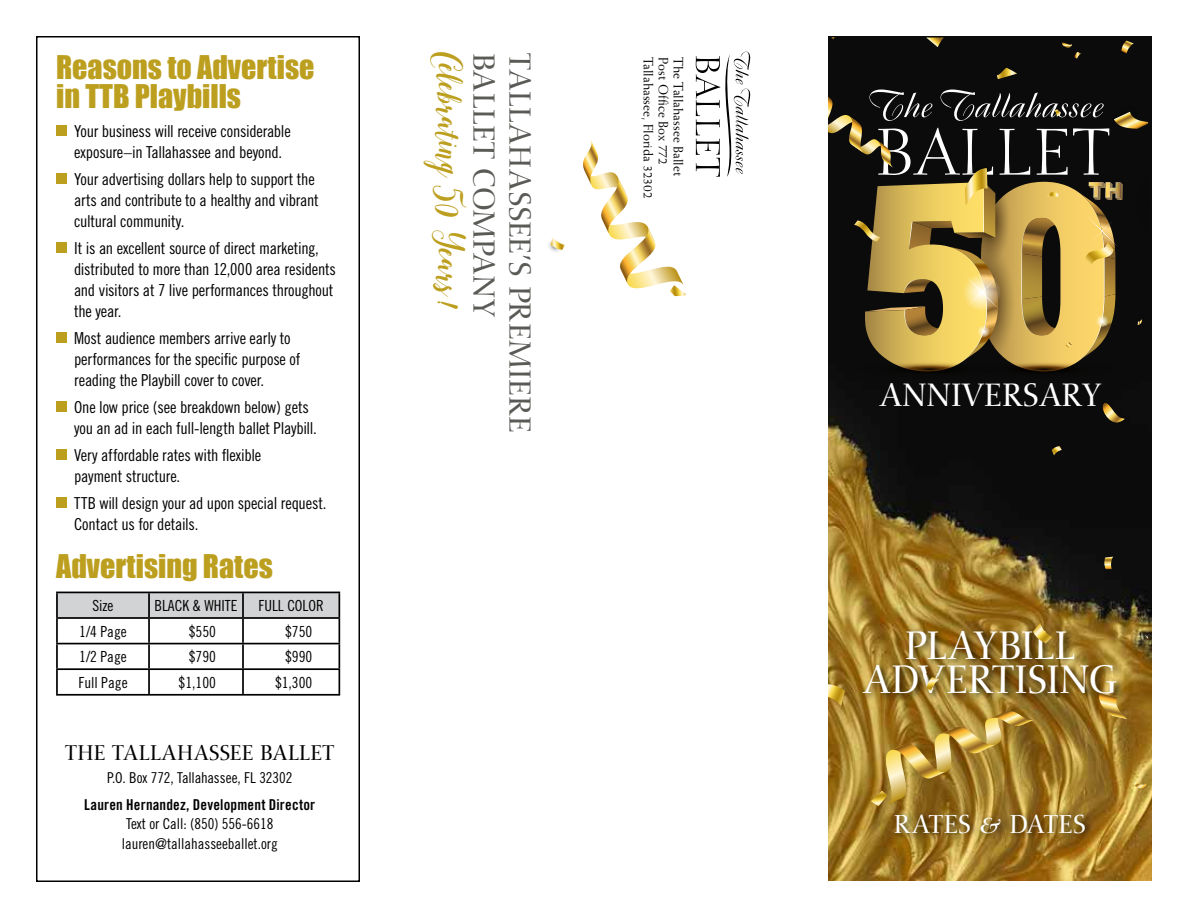
<style>
.page{position:relative;width:1188px;height:918px;background:#fff}
.page>*{position:absolute;margin:0;border:0;box-sizing:border-box;transform-origin:0 0}
.t1{font:45px "austtria";color:#bd9f20}
.t2{font:39px/34.8px "Nofret";letter-spacing:-.005em;color:#fff;text-align:center}
.t3{font:31.8px "Nofret";color:#fff}
.t4{font:30px/28.5px "Impact";color:#bd9f20}
.t5{font:30px "Nofret";letter-spacing:.01em;color:#5a5a56}
.t6{font:25.5px "Nofret";letter-spacing:-.01em;color:#fff}
.t7{font:21px "Nofret";letter-spacing:.015em;color:#000}
.t8{font:16.5px/21px "Trade Gothic Cond Eighteen";letter-spacing:-.015em;color:#000}
.t9{font:15.3px "Trade Gothic Cond Eighteen";color:#000}
.t10{font:15px/19.5px "Trade Gothic Cond Eighteen";color:#000}
.t11{font:15px "Trade Gothic Bold Cond Twenty";letter-spacing:.01em;color:#000}
.t12{font:13.5px "Weiss";color:#000}
</style>
<div class="page">
<img style="left:828px;top:36px;width:324px;height:844px">
<svg style="left:696px;top:52px;width:54px;height:125px"></svg>
<div style="left:860px;top:626px;width:265px;height:215px;background:#000;opacity:.75"></div>
<div style="left:36px;top:36px;width:324px;height:846px;border:2px solid #000"></div>
<div style="left:56px;top:125px;width:10px;height:11px;background:#bd9f20"></div>
<div style="left:56px;top:173px;width:10px;height:11px;background:#bd9f20"></div>
<div style="left:56px;top:242px;width:10px;height:11px;background:#bd9f20"></div>
<div style="left:56px;top:332px;width:10px;height:11px;background:#bd9f20"></div>
<div style="left:56px;top:401px;width:10px;height:11px;background:#bd9f20"></div>
<div style="left:56px;top:449px;width:10px;height:11px;background:#bd9f20"></div>
<div style="left:56px;top:497px;width:10px;height:11px;background:#bd9f20"></div>
<hr style="left:56px;top:592px;width:93px;height:1px;background:#000">
<hr style="left:56px;top:593px;width:2px;height:24px;background:#000">
<hr style="left:56px;top:617px;width:93px;height:2px;background:#000">
<hr style="left:56px;top:619px;width:2px;height:24px;background:#000">
<hr style="left:56px;top:643px;width:93px;height:1px;background:#000">
<hr style="left:56px;top:644px;width:2px;height:24px;background:#000">
<hr style="left:56px;top:668px;width:93px;height:2px;background:#000">
<hr style="left:56px;top:670px;width:2px;height:24px;background:#000">
<svg style="left:57px;top:592px;width:283px;height:102px"></svg>
<hr style="left:243px;top:694px;width:97px;height:2px;background:#000">
<hr style="left:56px;top:694px;width:93px;height:2px;background:#000">
<hr style="left:149px;top:694px;width:94px;height:2px;background:#000">
<svg style="left:828px;top:684px;width:17px;height:22px"></svg>
<svg style="left:1052px;top:446px;width:10px;height:9px"></svg>
<svg style="left:926px;top:38px;width:18px;height:9px"></svg>
<svg style="left:1061px;top:43px;width:20px;height:16px"></svg>
<svg style="left:1121px;top:41px;width:13px;height:13px"></svg>
<svg style="left:1104px;top:557px;width:9px;height:12px"></svg>
<svg style="left:997px;top:68px;width:20px;height:11px"></svg>
<svg style="left:1134px;top:783px;width:12px;height:7px"></svg>
<svg style="left:1097px;top:693px;width:30px;height:26px"></svg>
<svg style="left:871px;top:711px;width:165px;height:95px;background:#ad8938"></svg>
<svg style="left:1144px;top:634px;width:4px;height:6px"></svg>
<svg style="left:1099px;top:403px;width:26px;height:22px"></svg>
<svg style="left:1033px;top:623px;width:19px;height:20px"></svg>
<svg style="left:828px;top:90px;width:320px;height:288px;background:#685933"></svg>
<svg style="left:924px;top:673px;width:15px;height:18px"></svg>
<svg style="left:583px;top:140px;width:103px;height:156px"></svg>
<svg style="left:548px;top:238px;width:17px;height:14px"></svg>
<h3 class="t4" style="left:56px;top:52px;width:260px">Reasons to Advertise in TTB Playbills</h3>
<p class="t8" style="left:74px;top:120px;width:218px">Your business will receive considerable exposure–in Tallahassee and beyond.</p>
<p class="t8" style="left:74px;top:168px;width:246px">Your advertising dollars help to support the arts and contribute to a healthy and vibrant cultural community.</p>
<p class="t8" style="left:74px;top:237px;width:263px">It is an excellent source of direct marketing, distributed to more than 12,000 area residents and visitors at 7 live performances throughout the year.</p>
<p class="t8" style="left:74px;top:327px;width:228px">Most audience members arrive early to performances for the specific purpose of reading the Playbill cover to cover.</p>
<p class="t8" style="left:74px;top:396px;width:244px">One low price (see breakdown below) gets you an ad in each full-length ballet Playbill.</p>
<p class="t8" style="left:74px;top:444px;width:189px">Very affordable rates with flexible payment structure.</p>
<p class="t8" style="left:74px;top:492px;width:254px">TTB will design your ad upon special request.<br>Contact us for details.</p>
<h3 class="t4" style="left:56px;top:551px;width:218px">Advertising Rates</h3>
<p class="t9" style="left:92px;top:597px;width:23px">Size</p>
<p class="t9" style="left:154px;top:597px;width:85px">BLACK &amp; WHITE</p>
<p class="t9" style="left:258px;top:597px;width:67px">FULL COLOR</p>
<p class="t9" style="left:79px;top:622px;width:49px">1/4 Page</p>
<p class="t9" style="left:189px;top:622px;width:29px">$550</p>
<p class="t9" style="left:285px;top:622px;width:29px">$750</p>
<p class="t9" style="left:79px;top:648px;width:49px">1/2 Page</p>
<p class="t9" style="left:189px;top:648px;width:29px">$790</p>
<p class="t9" style="left:285px;top:648px;width:29px">$990</p>
<p class="t9" style="left:78px;top:673px;width:51px">Full Page</p>
<p class="t9" style="left:179px;top:673px;width:39px">$1,100</p>
<p class="t9" style="left:275px;top:673px;width:39px">$1,300</p>
<p class="t7" style="left:65px;top:741px;width:271px">THE TALLAHASSEE BALLET</p>
<p class="t10" style="left:107px;top:768px;width:187px">P.O. Box 772, Tallahassee, FL 32302</p>
<p class="t11" style="left:84px;top:795px;width:233px">Lauren Hernandez, Development Director</p>
<p class="t10" style="left:122px;top:814px;width:158px">Text or Call: (850) 556-6618 lauren@tallahasseeballet.org</p>
<h1 class="t1" style="left:479px;top:53px;width:259px;rotate:90deg">Celebrating 50 Years!</h1>
<h3 class="t5" style="left:501px;top:53px;width:266px;rotate:90deg">BALLET COMPANY</h3>
<h3 class="t5" style="left:537px;top:53px;width:382px;rotate:90deg">TALLAHASSEE’S PREMIERE</h3>
<p class="t12" style="left:656px;top:57px;width:143px;rotate:90deg">Tallahassee, Florida 32302</p>
<p class="t12" style="left:671px;top:57px;width:109px;rotate:90deg">Post Office Box 772</p>
<p class="t12" style="left:686px;top:57px;width:120px;rotate:90deg">The Tallahassee Ballet</p>
<h3 class="t3" style="left:880px;top:376px;width:223px">ANNIVERSARY</h3>
<h2 class="t2" style="left:863px;top:628px;width:256px">PLAYBILL<br>ADVERTISING</h2>
<h3 class="t6" style="left:894px;top:809px;width:194px">RATES &amp; DATES</h3>
</div>
